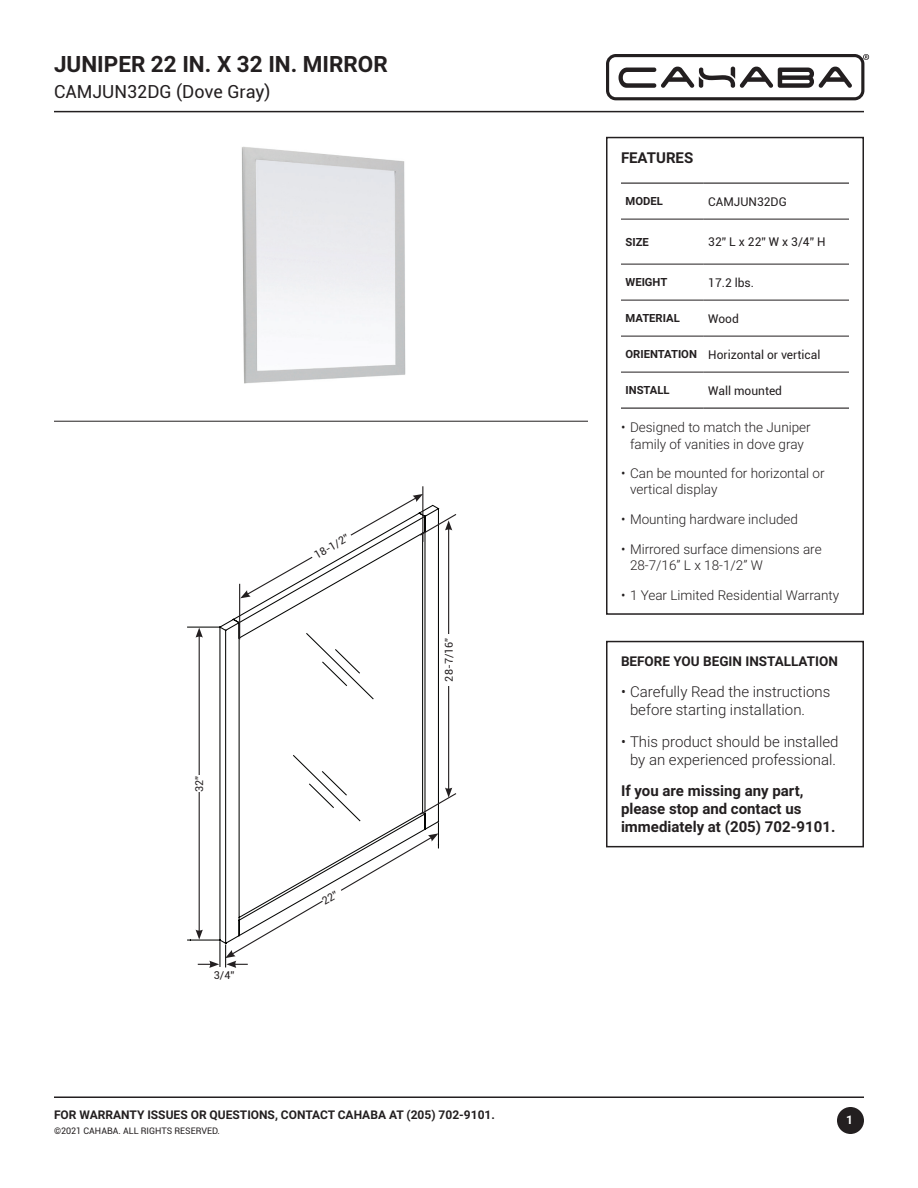
<style>
.page{position:relative;width:918px;height:1188px;background:#fff}
.page>*{position:absolute;margin:0;border:0;box-sizing:border-box;transform-origin:0 0}
.t1{font:700 22.5px "Roboto";color:#231f20}
.t2{font:18px "Roboto";color:#231f20}
.t3{font:300 15px/18px "Roboto";color:#231f20}
.t4{font:700 15px/18px "Roboto";color:#231f20}
.t5{font:300 13.5px/16.2px "Roboto";color:#231f20}
.t6{font:700 13.5px "Roboto";color:#231f20}
.t7{font:12px "Roboto";color:#231f20}
.t8{font:700 12px "Roboto";color:#231f20}
.t9{font:700 12px "Roboto";color:#fff}
.t10{font:700 11.25px "Roboto";color:#231f20}
.t11{font:10.8px "Roboto";color:#231f20}
.t12{font:9px "Roboto";color:#231f20}
.s1{font-weight:700;font-size:11.25px}
</style>
<div class="page">
<svg style="left:606px;top:54px;width:263px;height:46px"></svg>
<hr style="left:54px;top:111px;width:810px;height:1px;background:#231f20">
<hr style="left:54px;top:1096px;width:810px;height:2px;background:#231f20">
<div style="left:837px;top:1107px;width:27px;height:27px;background:#231f20;border-radius:50%"></div>
<div style="left:606px;top:641px;width:258px;height:206px;border:2px solid #231f20"></div>
<img style="left:241px;top:146px;width:165px;height:238px">
<hr style="left:621px;top:219px;width:83px;height:1px;background:#231f20">
<hr style="left:704px;top:219px;width:145px;height:1px;background:#231f20">
<hr style="left:621px;top:264px;width:83px;height:1px;background:#231f20">
<hr style="left:704px;top:264px;width:145px;height:1px;background:#231f20">
<hr style="left:621px;top:300px;width:83px;height:1px;background:#231f20">
<hr style="left:704px;top:300px;width:145px;height:1px;background:#231f20">
<hr style="left:621px;top:336px;width:83px;height:1px;background:#231f20">
<hr style="left:704px;top:336px;width:145px;height:1px;background:#231f20">
<hr style="left:621px;top:372px;width:83px;height:1px;background:#231f20">
<hr style="left:704px;top:372px;width:145px;height:1px;background:#231f20">
<hr style="left:621px;top:183px;width:83px;height:1px;background:#231f20">
<hr style="left:704px;top:183px;width:145px;height:1px;background:#231f20">
<hr style="left:621px;top:408px;width:83px;height:1px;background:#231f20">
<hr style="left:704px;top:408px;width:145px;height:1px;background:#231f20">
<div style="left:606px;top:137px;width:258px;height:478px;border:2px solid #231f20"></div>
<hr style="left:54px;top:421px;width:534px;height:1px;background:#231f20">
<svg style="left:187px;top:583px;width:253px;height:384px"></svg>
<svg style="left:198px;top:961px;width:21px;height:7px"></svg>
<hr style="left:239px;top:584px;width:1px;height:55px;background:#231f20">
<hr style="left:422px;top:486px;width:1px;height:56px;background:#231f20">
<hr style="left:448px;top:528px;width:1px;height:262px;background:#231f20">
<svg style="left:240px;top:494px;width:217px;height:104px"></svg>
<svg style="left:419px;top:788px;width:38px;height:28px"></svg>
<div style="left:445px;top:634px;width:8px;height:52px;background:#fff"></div>
<svg style="left:225px;top:833px;width:213px;height:135px"></svg>
<h1 class="t1" style="left:54px;top:48px;width:335px">JUNIPER 22 IN. X 32 IN. MIRROR</h1>
<h2 class="t2" style="left:54px;top:79px;width:218px">CAMJUN32DG (Dove Gray)</h2>
<p class="t11" style="left:311px;top:549px;width:39px;rotate:-30deg">18-1/2”</p>
<p class="t11" style="left:192px;top:792px;width:18px;rotate:-90deg">32”</p>
<p class="t11" style="left:214px;top:967px;width:22px">3/4”</p>
<p class="t11" style="left:441px;top:682px;width:45px;rotate:-90deg">28-7/16”</p>
<p class="t8" style="left:54px;top:1106px;width:442px">FOR WARRANTY ISSUES OR QUESTIONS, CONTACT CAHABA AT (205) 702-9101.</p>
<p class="t12" style="left:54px;top:1124px;width:168px">©2021 CAHABA. ALL RIGHTS RESERVED.</p>
<p class="t4" style="left:621px;top:148px;width:74px">FEATURES</p>
<p class="t10" style="left:626px;top:193px;width:39px">MODEL</p>
<p class="t7" style="left:708px;top:193px;width:80px">CAMJUN32DG</p>
<p class="t10" style="left:626px;top:234px;width:25px">SIZE</p>
<p class="t7" style="left:708px;top:233px;width:119px">32” L x 22” W x 3/4” H</p>
<p class="t10" style="left:626px;top:274px;width:43px">WEIGHT</p>
<p class="t7" style="left:708px;top:274px;width:47px">17.2 lbs.</p>
<p class="t10" style="left:626px;top:310px;width:56px">MATERIAL</p>
<p class="t7" style="left:708px;top:310px;width:32px">Wood</p>
<p class="t7" style="left:626px;top:346px;width:197px"><span class="s1">ORIENTATION</span> Horizontal or vertical</p>
<p class="t10" style="left:626px;top:382px;width:46px">INSTALL</p>
<p class="t7" style="left:708px;top:382px;width:75px">Wall mounted</p>
<p class="t5" style="left:621px;top:419px;width:191px;text-align:center">• Designed to match the Juniper family of vanities in dove gray</p>
<p class="t5" style="left:630px;top:465px;width:196px;text-indent:-9px">• Can be mounted for horizontal or vertical display</p>
<p class="t5" style="left:621px;top:511px;width:179px">• Mounting hardware included</p>
<p class="t5" style="left:630px;top:540px;width:193px;text-indent:-9px">• Mirrored surface dimensions are<br>28-7/16” L x 18-1/2” W</p>
<p class="t5" style="left:621px;top:586px;width:220px">• 1 Year Limited Residential Warranty</p>
<p class="t6" style="left:621px;top:652px;width:219px">BEFORE YOU BEGIN INSTALLATION</p>
<p class="t3" style="left:630px;top:683px;width:202px;text-indent:-9px">• Carefully Read the instructions before starting installation.</p>
<p class="t3" style="left:621px;top:732px;width:219px;text-align:center">• This product should be installed by an experienced professional.</p>
<p class="t4" style="left:621px;top:782px;width:216px">If you are missing any part, please stop and contact us immediately at (205) 702-9101.</p>
<p class="t9" style="left:846px;top:1111px;width:8px">1</p>
</div>
